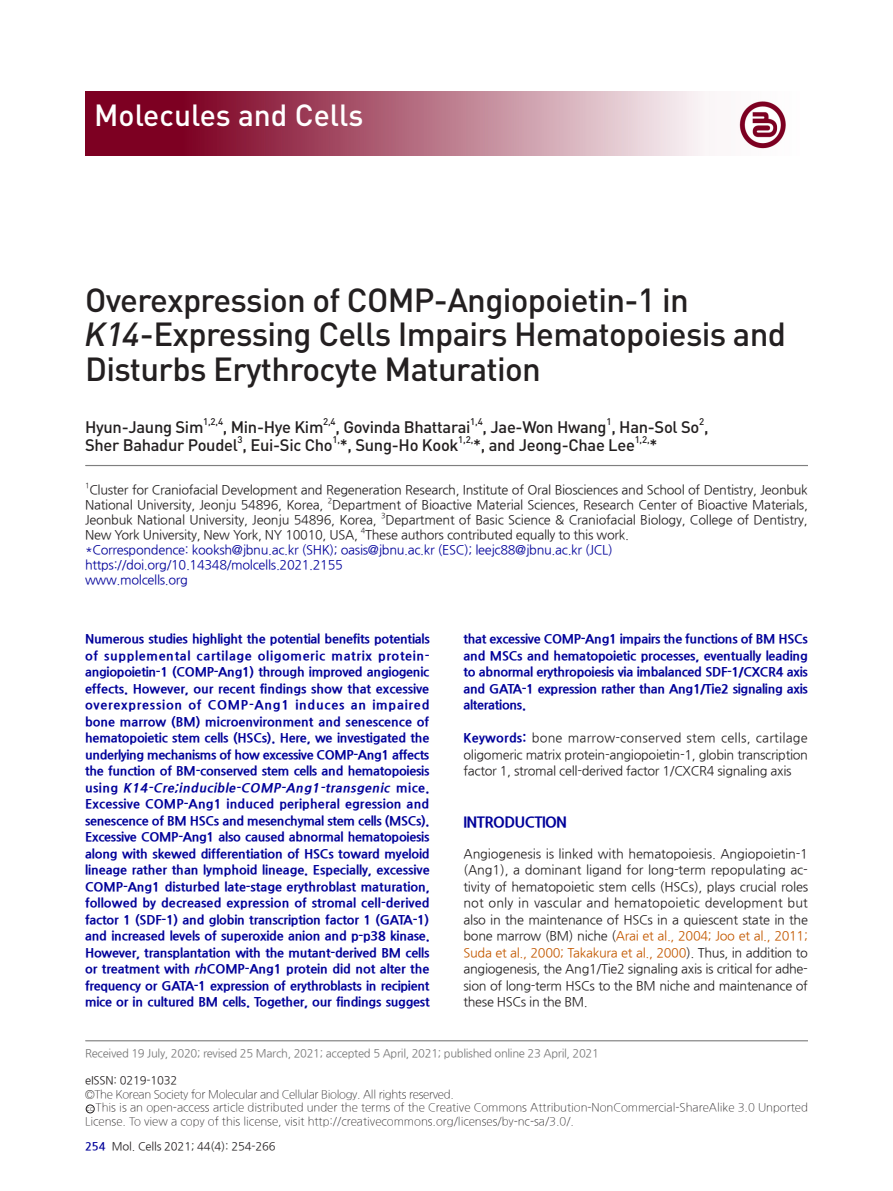
<style>
.page{position:relative;width:893px;height:1191px;background:#fff}
.page>*{position:absolute;margin:0;border:0;box-sizing:border-box;transform-origin:0 0}
.t1{font:500 33px/34.5px "DIN Pro";letter-spacing:-.02em;color:#231f20}
.t2{font:500 30.15px "DIN Pro";color:#fff}
.t3{font:500 16.5px "DIN Pro";letter-spacing:-.02em;color:#231f20}
.t4{font:800 15px "Nanum Gothic";letter-spacing:-.04em;color:#00009a}
.t5{font:800 12.75px/16.5px "Nanum Gothic";letter-spacing:-.025em;color:#00009a;text-align:justify}
.t6{font:12.75px/16.5px "Nanum Gothic";letter-spacing:-.025em;color:#231f20}
.t7{font:12.75px/15px "Nanum Gothic";letter-spacing:-.025em;color:#00009a}
.t8{font:300 11.25px/13.5px "Nanum Gothic";color:#231f20}
.t9{font:11.25px "Nanum Gothic";letter-spacing:-.025em;color:#777}
.t10{font:11.25px "Nanum Gothic";letter-spacing:-.015em;color:#231f20}
.t11{font:500 9.6px "DIN Pro";color:#231f20}
.t12{font:7.5px "Nanum Gothic";color:#231f20}
.s1{font-style:italic}
.s2{font-weight:800;color:#00009a}
.s3{color:#c35900}
.s4{font-family:"DIN Pro";font-size:7.5px}
.s5{font-weight:700;color:#00009a}
</style>
<div class="page">
<img style="left:85px;top:91px;width:701px;height:65px">
<hr style="left:86px;top:465px;width:722px;height:1px;background:#7f7f7f">
<hr style="left:86px;top:1040px;width:722px;height:1px;background:#7f7f7f">
<div style="left:86px;top:1104px;width:9px;height:9px;border:1px solid #231f20;border-radius:50%"></div>
<h2 class="t2" style="left:94px;top:94px;width:271px">Molecules and Cells</h2>
<h1 class="t1" style="left:83px;top:281px;width:705px">Overexpression of COMP-Angiopoietin-1 in<br><span class="s1">K14</span>-Expressing Cells Impairs Hematopoiesis and<br>Disturbs Erythrocyte Maturation</h1>
<p class="t3" style="left:85px;top:416px;width:120px">Hyun-Jaung Sim</p>
<p class="t11" style="left:203px;top:415px;width:21px">1,2,4</p>
<p class="t3" style="left:223px;top:416px;width:102px">, Min-Hye Kim</p>
<p class="t11" style="left:323px;top:415px;width:14px">2,4</p>
<p class="t3" style="left:336px;top:416px;width:137px">, Govinda Bhattarai</p>
<p class="t11" style="left:470px;top:415px;width:14px">1,4</p>
<p class="t3" style="left:483px;top:416px;width:227px">, Jae-Won Hwang , Han-Sol So ,</p>
<p class="t11" style="left:606px;top:415px;width:7px">1</p>
<p class="t11" style="left:699px;top:415px;width:7px">2</p>
<p class="t11" style="left:238px;top:433px;width:7px">3</p>
<p class="t11" style="left:332px;top:433px;width:9px">1,</p>
<p class="t11" style="left:458px;top:433px;width:16px">1,2,</p>
<p class="t3" style="left:473px;top:434px;width:163px">*, and Jeong-Chae Lee</p>
<p class="t11" style="left:635px;top:433px;width:16px">1,2,</p>
<p class="t3" style="left:649px;top:434px;width:10px">*</p>
<p class="t3" style="left:85px;top:434px;width:375px">Sher Bahadur Poudel , Eui-Sic Cho *, Sung-Ho Kook</p>
<p class="t12" style="left:85px;top:482px;width:6px">1</p>
<p class="t6" style="left:85px;top:482px;width:724px;line-height:15px;text-indent:4px">Cluster for Craniofacial Development and Regeneration Research, Institute of Oral Biosciences and School of Dentistry, Jeonbuk<br>National University, Jeonju 54896, Korea,</p>
<p class="t12" style="left:328px;top:497px;width:6px">2</p>
<p class="t6" style="left:85px;top:497px;width:724px;line-height:15px;text-indent:247px">Department of Bioactive Material Sciences, Research Center of Bioactive Materials,<br>Jeonbuk National University, Jeonju 54896, Korea,</p>
<p class="t12" style="left:381px;top:512px;width:6px">3</p>
<p class="t6" style="left:386px;top:511px;width:424px">Department of Basic Science &amp; Craniofacial Biology, College of Dentistry,</p>
<p class="t6" style="left:85px;top:526px;width:274px">New York University, New York, NY 10010, USA,</p>
<p class="t12" style="left:361px;top:527px;width:6px">4</p>
<p class="t6" style="left:365px;top:526px;width:265px">These authors contributed equally to this work.</p>
<p class="t7" style="left:85px;top:542px;width:529px">*Correspondence: kooksh@jbnu.ac.kr (SHK); oasis@jbnu.ac.kr (ESC); leejc88@jbnu.ac.kr (JCL) https://doi.org/10.14348/molcells.2021.2155<br>www.molcells.org</p>
<p class="t5" style="left:85px;top:631px;width:346px">Numerous studies highlight the potential benefits potentials of supplemental cartilage oligomeric matrix protein&shy;angiopoietin-1 (COMP-Ang1) through improved angiogenic effects. However, our recent findings show that excessive overexpression of COMP-Ang1 induces an impaired bone marrow (BM) microenvironment and senescence of hematopoietic stem cells (HSCs). Here, we investigated the underlying mechanisms of how excessive COMP-Ang1 affects the function of BM-conserved stem cells and hematopoiesis u s i n g <span class="s1">K14-Cre;inducible-COMP-Ang1-transgenic</span> m i c e .<br>Excessive COMP-Ang1 induced peripheral egression and senescence of BM HSCs and mesenchymal stem cells (MSCs).<br>Excessive COMP-Ang1 also caused abnormal hematopoiesis along with skewed differentiation of HSCs toward myeloid lineage rather than lymphoid lineage. Especially, excessive COMP-Ang1 disturbed late-stage erythroblast maturation, followed by decreased expression of stromal cell-derived factor 1 (SDF-1) and globin transcription factor 1 (GATA-1) and increased levels of superoxide anion and p-p38 kinase.<br>However, transplantation with the mutant-derived BM cells or treatment with <span class="s1">rh</span>COMP-Ang1 protein did not alter the frequency or GATA-1 expression of erythroblasts in recipient mice or in cultured BM cells. Together, our findings suggest</p>
<p class="t5" style="left:463px;top:631px;width:346px">that excessive COMP-Ang1 impairs the functions of BM HSCs and MSCs and hematopoietic processes, eventually leading to abnormal erythropoiesis via imbalanced SDF-1/CXCR4 axis and GATA-1 expression rather than Ang1/Tie2 signaling axis alterations.</p>
<p class="t6" style="left:463px;top:730px;width:346px;text-align:justify"><span class="s2">Keywords:</span> bone marrow-conserved stem cells, cartilage oligomeric matrix protein-angiopoietin-1, globin transcription factor 1, stromal cell-derived factor 1/CXCR4 signaling axis</p>
<p class="t4" style="left:463px;top:813px;width:105px">INTRODUCTION</p>
<p class="t6" style="left:463px;top:845px;width:346px;text-align:justify">Angiogenesis is linked with hematopoiesis. Angiopoietin-1 (Ang1), a dominant ligand for long-term repopulating ac&shy;tivity of hematopoietic stem cells (HSCs), plays crucial roles not only in vascular and hematopoietic development but also in the maintenance of HSCs in a quiescent state in the bone marrow (BM) niche (<span class="s3">Arai et al., 2004; Joo et al., 2011; Suda et al., 2000; Takakura et al., 2000</span>). Thus, in addition to angiogenesis, the Ang1/Tie2 signaling axis is critical for adhe&shy;sion of long-term HSCs to the BM niche and maintenance of these HSCs in the BM.</p>
<p class="t9" style="left:85px;top:1048px;width:515px">Received 19 July, 2020; revised 25 March, 2021; accepted 5 April, 2021; published online 23 April, 2021</p>
<p class="t10" style="left:85px;top:1075px;width:94px">eISSN: 0219-1032</p>
<p class="t8" style="left:85px;top:1087px;width:724px">©The Korean Society for Molecular and Cellular Biology. All rights reserved.<br><span class="s4">cc</span> This is an open-access article distributed under the terms of the Creative Commons Attribution-NonCommercial-ShareAlike 3.0 Unported<br>License. To view a copy of this license, visit http://creativecommons.org/licenses/by-nc-sa/3.0/.</p>
<p class="t10" style="left:85px;top:1140px;width:192px"><span class="s5">254</span> Mol. Cells 2021; 44(4): 254-266</p>
</div>
